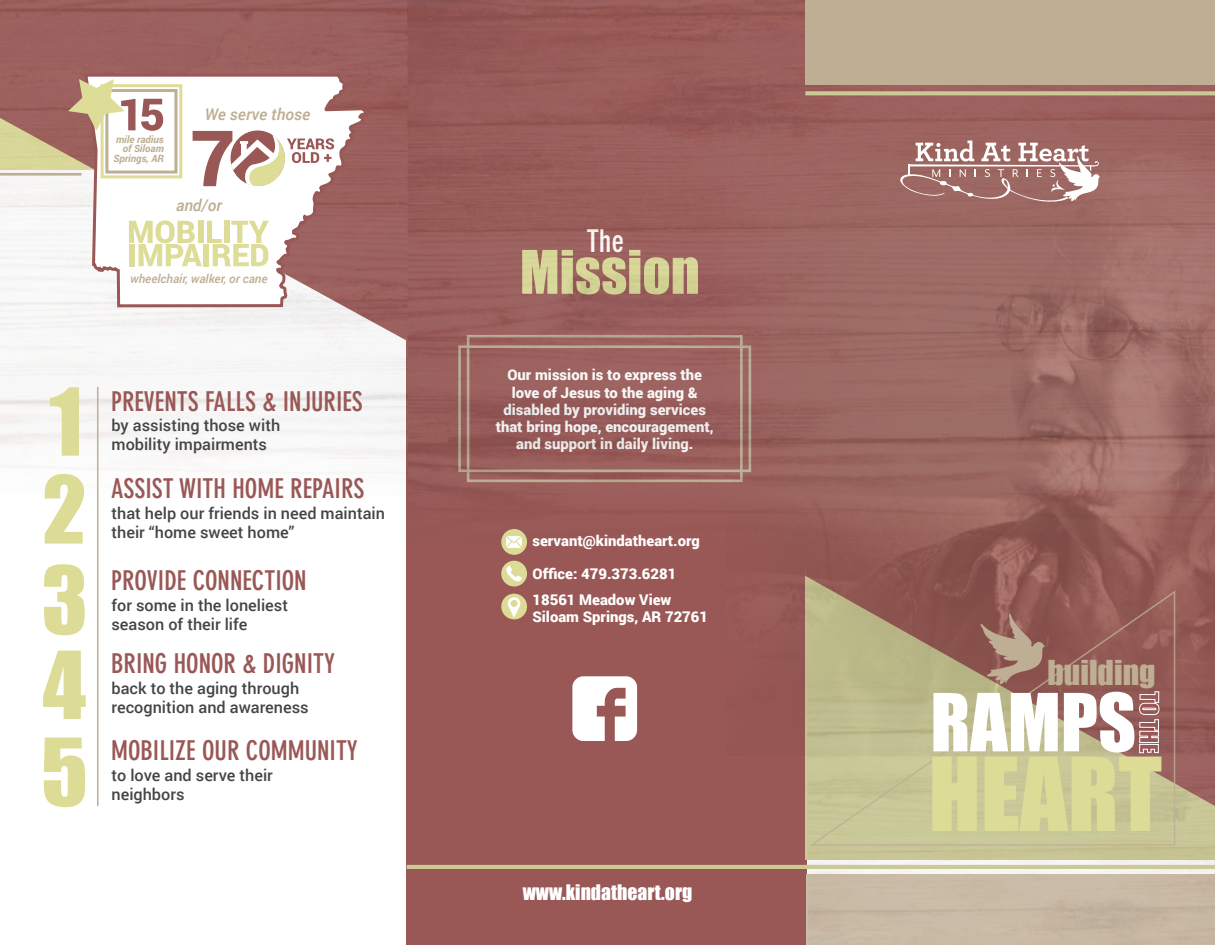
<style>
.page{position:relative;width:1215px;height:945px;background:#fff}
.page>*{position:absolute;margin:0;border:0;box-sizing:border-box;transform-origin:0 0}
.t1{font:94.2px "Impact";color:#dcdc96}
.t2{font:73.95px "Impact";color:#fff}
.t3{font:55.5px "Impact";color:#dcdc96}
.t4{font:31.5px "Impact";color:#bdae94}
.t5{font:700 condensed 31.05px "DIN Neuzeit Grotesk Std";color:#fff}
.t6{font:700 condensed 26.85px "DIN Neuzeit Grotesk Std";color:#995856}
.t7{font:19.65px "Impact";color:#fff}
.t8{font:500 16.2px/18.8px "Roboto";color:#454545}
.t9{font:italic 500 16.05px "Roboto";color:#bdae94}
.t10{font:900 14.7px/17.2px "Roboto";color:#fff;text-align:center}
.t11{font:italic 500 12.15px "Roboto";color:#bdae94}
.t12{font:italic 700 10.05px/9.4px "Roboto";color:#bdae94;text-align:right}
</style>
<div class="page">
<div style="left:406px;top:0;width:400px;height:945px;background:#995856"></div>
<img style="left:726px;top:544px;width:489px;height:321px">
<div style="left:501px;top:529px;width:26px;height:26px;background:#dcdc96;border-radius:50%"></div>
<svg style="left:506px;top:544px;width:16px;height:4px"></svg>
<div style="left:501px;top:561px;width:26px;height:25px;background:#dcdc96;border-radius:50%"></div>
<svg style="left:506px;top:566px;width:16px;height:16px"></svg>
<div style="left:501px;top:594px;width:26px;height:25px;background:#dcdc96;border-radius:50%"></div>
<svg style="left:508px;top:597px;width:12px;height:21px"></svg>
<img style="left:409px;top:0;width:806px;height:544px">
<img style="left:0;top:0;width:409px;height:497px">
<img style="left:806px;top:670px;width:409px;height:275px">
<svg style="left:572px;top:676px;width:65px;height:65px"></svg>
<hr style="left:0;top:173px;width:81px;height:3px;background:#bdae94">
<hr style="left:407px;top:865px;width:808px;height:4px;background:#cbca95">
<svg style="left:809px;top:590px;width:366px;height:256px;background:#b3a07e"></svg>
<svg style="left:1139px;top:691px;width:21px;height:62px"></svg>
<svg style="left:980px;top:614px;width:65px;height:71px;background:#a0796b"></svg>
<hr style="left:97px;top:387px;width:1px;height:419px;background:#bdae94">
<svg style="left:50px;top:387px;width:29px;height:69px"></svg>
<svg style="left:45px;top:474px;width:39px;height:70px"></svg>
<svg style="left:44px;top:564px;width:41px;height:71px"></svg>
<svg style="left:43px;top:651px;width:43px;height:68px"></svg>
<svg style="left:44px;top:738px;width:41px;height:69px"></svg>
<svg style="left:900px;top:141px;width:200px;height:61px"></svg>
<svg style="left:82px;top:72px;width:288px;height:237px"></svg>
<div style="left:101px;top:84px;width:81px;height:94px;border:3px solid #dddd97"></div>
<div style="left:105px;top:89px;width:72px;height:85px;border:3px solid #bdae94"></div>
<svg style="left:68px;top:79px;width:95px;height:52px"></svg>
<svg style="left:129px;top:220px;width:140px;height:46px"></svg>
<svg style="left:193px;top:130px;width:141px;height:56px"></svg>
<svg style="left:805px;top:91px;width:410px;height:4px;background:#c7c291"></svg>
<div style="left:805px;top:0;width:410px;height:85px;background:#bdae94"></div>
<p class="t12" style="left:114px;top:134px;width:52px">mile radius of Siloam<br>Springs, AR</p>
<p class="t9" style="left:205px;top:103px;width:107px">We serve those</p>
<p class="t9" style="left:176px;top:194px;width:47px">and/or</p>
<p class="t11" style="left:130px;top:270px;width:139px">wheelchair, walker, or cane</p>
<h3 class="t6" style="left:111px;top:386px;width:253px">PREVENTS FALLS &amp; INJURIES</h3>
<p class="t8" style="left:112px;top:416px;width:170px">by assisting those with mobility impairments</p>
<h3 class="t6" style="left:111px;top:473px;width:255px">ASSIST WITH HOME REPAIRS</h3>
<p class="t8" style="left:112px;top:504px;width:275px">that help our friends in need maintain their “home sweet home”</p>
<h3 class="t6" style="left:111px;top:565px;width:197px">PROVIDE CONNECTION</h3>
<p class="t8" style="left:112px;top:596px;width:178px">for some in the loneliest season of their life</p>
<h3 class="t6" style="left:111px;top:648px;width:225px">BRING HONOR &amp; DIGNITY</h3>
<p class="t8" style="left:112px;top:678px;width:199px">back to the aging through recognition and awareness</p>
<h3 class="t6" style="left:111px;top:735px;width:248px">MOBILIZE OUR COMMUNITY</h3>
<p class="t8" style="left:112px;top:766px;width:163px">to love and serve their neighbors</p>
<h3 class="t5" style="left:587px;top:223px;width:39px">The</h3>
<h3 class="t3" style="left:520px;top:229px;width:181px">Mission</h3>
<p class="t10" style="left:496px;top:366px;width:220px">Our mission is to express the love of Jesus to the aging &amp; disabled by providing services that bring hope, encouragement, and support in daily living.</p>
<p class="t10" style="left:532px;top:532px;width:169px">servant@kindatheart.org</p>
<p class="t10" style="left:532px;top:560px;width:145px;line-height:25.5px;text-align:left">Office: 479.373.6281<br>18561 Meadow View</p>
<p class="t10" style="left:532px;top:607px;width:177px">Siloam Springs, AR 72761</p>
<h3 class="t7" style="left:523px;top:877px;width:171px">www.kindatheart.org</h3>
<h3 class="t4" style="left:1047px;top:649px;width:110px">building</h3>
<h2 class="t2" style="left:930px;top:665px;width:207px">RAMPS</h2>
<h1 class="t1" style="left:928px;top:721px;width:235px">HEART</h1>
</div>
